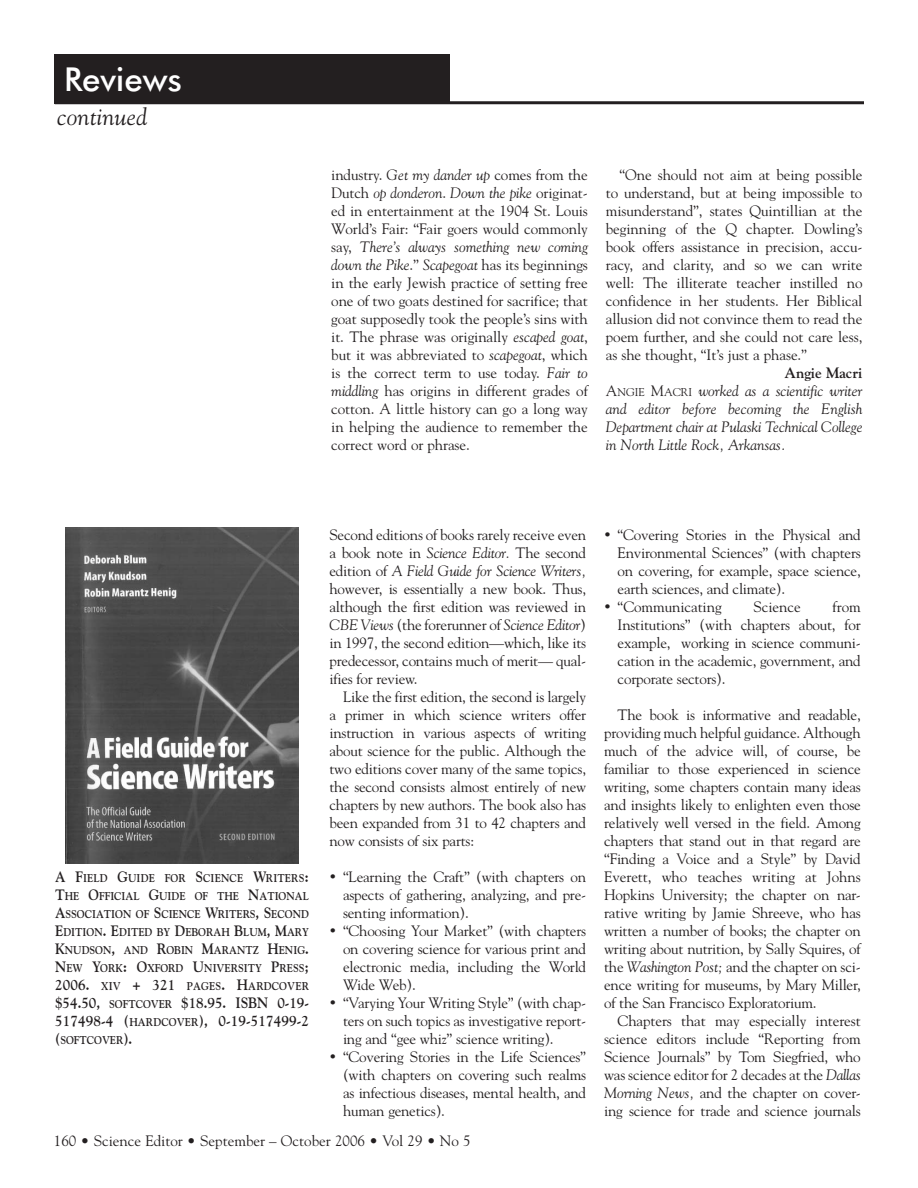
<style>
.page{position:relative;width:918px;height:1188px;background:#fff}
.page>*{position:absolute;margin:0;border:0;box-sizing:border-box;transform-origin:0 0}
.t1{font:500 33px "Futura BT";color:#fff}
.t2{font:italic 24px "Goudy";letter-spacing:.01em;color:#231f20}
.t3{font:15px/18px "Goudy";letter-spacing:-.015em;color:#231f20;text-align:justify}
.t4{font:italic 15px/18px "Goudy";letter-spacing:-.005em;color:#231f20;text-align:justify}
.t5{font:700 15px/18px "Goudy";letter-spacing:.01em;color:#231f20;scale:.9 1}
.t6{font:700 11.25px/18px "Goudy";letter-spacing:.005em;color:#231f20;text-align:justify;scale:.9 1}
.s1{font-style:italic}
.s2{font-weight:700;font-style:normal}
.s3{font-style:normal}
.s4{font-style:normal;font-size:11.25px}
.s5{font-size:15px}
.s6{font-size:11.25px}
</style>
<div class="page">
<hr style="left:55px;top:101px;width:809px;height:3px;background:#231f20">
<div style="left:54px;top:54px;width:396px;height:49px;background:#231f20"></div>
<img style="left:65px;top:528px;width:234px;height:336px">
<h1 class="t1" style="left:64px;top:66px;width:119px">Reviews</h1>
<h2 class="t2" style="left:57px;top:107px;width:91px">continued</h2>
<p class="t3" style="left:331px;top:167px;width:258px">industry. <span class="s1">Get my dander up</span> comes from the Dutch <span class="s1">op donderon</span>. <span class="s1">Down the pike</span> originat&shy;ed in entertainment at the 1904 St. Louis World’s Fair: “Fair goers would commonly say, <span class="s1">There’s always something new coming down the Pike</span>.” <span class="s1">Scapegoat</span> has its beginnings in the early Jewish practice of setting free one of two goats destined for sacrifice; that goat supposedly took the people’s sins with it. The phrase was originally <span class="s1">escaped goat</span>, but it was abbreviated to <span class="s1">scapegoat</span>, which is the correct term to use today. <span class="s1">Fair to middling</span> has origins in different grades of cotton. A little history can go a long way in helping the audience to remember the correct word or phrase.</p>
<p class="t3" style="left:606px;top:167px;width:258px;text-indent:14px">“One should not aim at being possible to understand, but at being impossible to misunderstand”, states Quintillian at the beginning of the Q chapter. Dowling’s book offers assistance in precision, accu&shy;racy, and clarity, and so we can write well: The illiterate teacher instilled no confidence in her students. Her Biblical allusion did not convince them to read the poem further, and she could not care less, as she thought, “It’s just a phase.”</p>
<p class="t4" style="left:606px;top:365px;width:258px;text-indent:179px"><span class="s2">Angie Macri </span><span class="s3">A</span><span class="s4">NGIE</span> <span class="s3">M</span><span class="s4">ACRI</span> worked as a scientific writer and editor before becoming the English Department chair at Pulaski Technical College in North Little Rock, Arkansas.</p>
<p class="t6" style="left:55px;top:870px;width:284px"><span class="s5">A F</span>IELD <span class="s5">G</span>UIDE FOR <span class="s5">S</span>CIENCE <span class="s5">W</span>RITERS<span class="s5">:<br>T</span>HE <span class="s5">O</span>FFICIAL <span class="s5">G</span>UIDE OF THE <span class="s5">N</span>ATIONAL <span class="s5">A</span>SSOCIATION OF <span class="s5">S</span>CIENCE <span class="s5">W</span>RITERS<span class="s5">, S</span>ECOND <span class="s5">E</span>DITION<span class="s5">. E</span>DITED BY <span class="s5">D</span>EBORAH <span class="s5">B</span>LUM<span class="s5">, M</span>ARY <span class="s5">K</span>NUDSON<span class="s5">,</span> AND <span class="s5">R</span>OBIN <span class="s5">M</span>ARANTZ <span class="s5">H</span>ENIG<span class="s5">.<br>N</span>EW <span class="s5">Y</span>ORK<span class="s5">: O</span>XFORD <span class="s5">U</span>NIVERSITY <span class="s5">P</span>RESS<span class="s5">; 2006.</span> XIV <span class="s5">+ 321</span> PAGES<span class="s5">. H</span>ARDCOVER</p>
<p class="t5" style="left:55px;top:995px;width:284px">$54.50, <span class="s6">SOFTCOVER</span> $18.95. ISBN 0-19-<br>517498-4 (<span class="s6">HARDCOVER</span>), 0-19-517499-2</p>
<p class="t6" style="left:55px;top:1032px;width:87px"><span class="s5">(</span>SOFTCOVER<span class="s5">).</span></p>
<p class="t3" style="left:330px;top:527px;width:258px">Second editions of books rarely receive even a book note in <span class="s1">Science Editor.</span> The second edition of <span class="s1">A Field Guide for Science Writers, </span>however, is essentially a new book. Thus, although the first edition was reviewed in <span class="s1">CBE Views</span> (the forerunner of <span class="s1">Science Editor</span>) in 1997, the second edition—which, like its predecessor, contains much of merit— qual&shy;ifies for review.</p>
<p class="t3" style="left:330px;top:689px;width:258px;text-indent:14px">Like the first edition, the second is largely a primer in which science writers offer instruction in various aspects of writing about science for the public. Although the two editions cover many of the same topics, the second consists almost entirely of new chapters by new authors. The book also has been expanded from 31 to 42 chapters and now consists of six parts:</p>
<p class="t3" style="left:343px;top:869px;width:245px;text-indent:-14px">• “Learning the Craft” (with chapters on aspects of gathering, analyzing, and pre&shy;senting information).</p>
<p class="t3" style="left:343px;top:923px;width:245px;text-indent:-14px">• “Choosing Your Market” (with chapters on covering science for various print and electronic media, including the World Wide Web).</p>
<p class="t3" style="left:343px;top:995px;width:245px;text-indent:-14px">• “Varying Your Writing Style” (with chap&shy;ters on such topics as investigative report&shy;ing and “gee whiz” science writing).</p>
<p class="t3" style="left:343px;top:1049px;width:245px;text-indent:-14px">• “Covering Stories in the Life Sciences” (with chapters on covering such realms as infectious diseases, mental health, and human genetics).</p>
<p class="t3" style="left:618px;top:527px;width:245px;text-indent:-14px">• “Covering Stories in the Physical and Environmental Sciences” (with chapters on covering, for example, space science, earth sciences, and climate).</p>
<p class="t3" style="left:604px;top:599px;width:119px">• “Communicating</p>
<p class="t3" style="left:754px;top:599px;width:49px">Science</p>
<p class="t3" style="left:618px;top:599px;width:245px;text-indent:215px">from Institutions” (with chapters about, for example, working in science communi&shy;cation in the academic, government, and corporate sectors).</p>
<p class="t3" style="left:604px;top:707px;width:258px;text-indent:14px">The book is informative and readable, providing much helpful guidance. Although much of the advice will, of course, be familiar to those experienced in science writing, some chapters contain many ideas and insights likely to enlighten even those relatively well versed in the field. Among chapters that stand out in that regard are “Finding a Voice and a Style” by David Everett, who teaches writing at Johns Hopkins University; the chapter on nar&shy;rative writing by Jamie Shreeve, who has written a number of books; the chapter on writing about nutrition, by Sally Squires, of the <span class="s1">Washington Post;</span> and the chapter on sci&shy;ence writing for museums, by Mary Miller, of the San Francisco Exploratorium.</p>
<p class="t3" style="left:604px;top:1013px;width:258px;text-indent:14px">Chapters that may especially interest science editors include “Reporting from Science Journals” by Tom Siegfried, who was science editor for 2 decades at the <span class="s1">Dallas Morning News,</span> and the chapter on cover&shy;ing science for trade and science journals</p>
<p class="t3" style="left:54px;top:1133px;width:418px">160 • Science Editor • September – October 2006 • Vol 29 • No 5</p>
</div>
